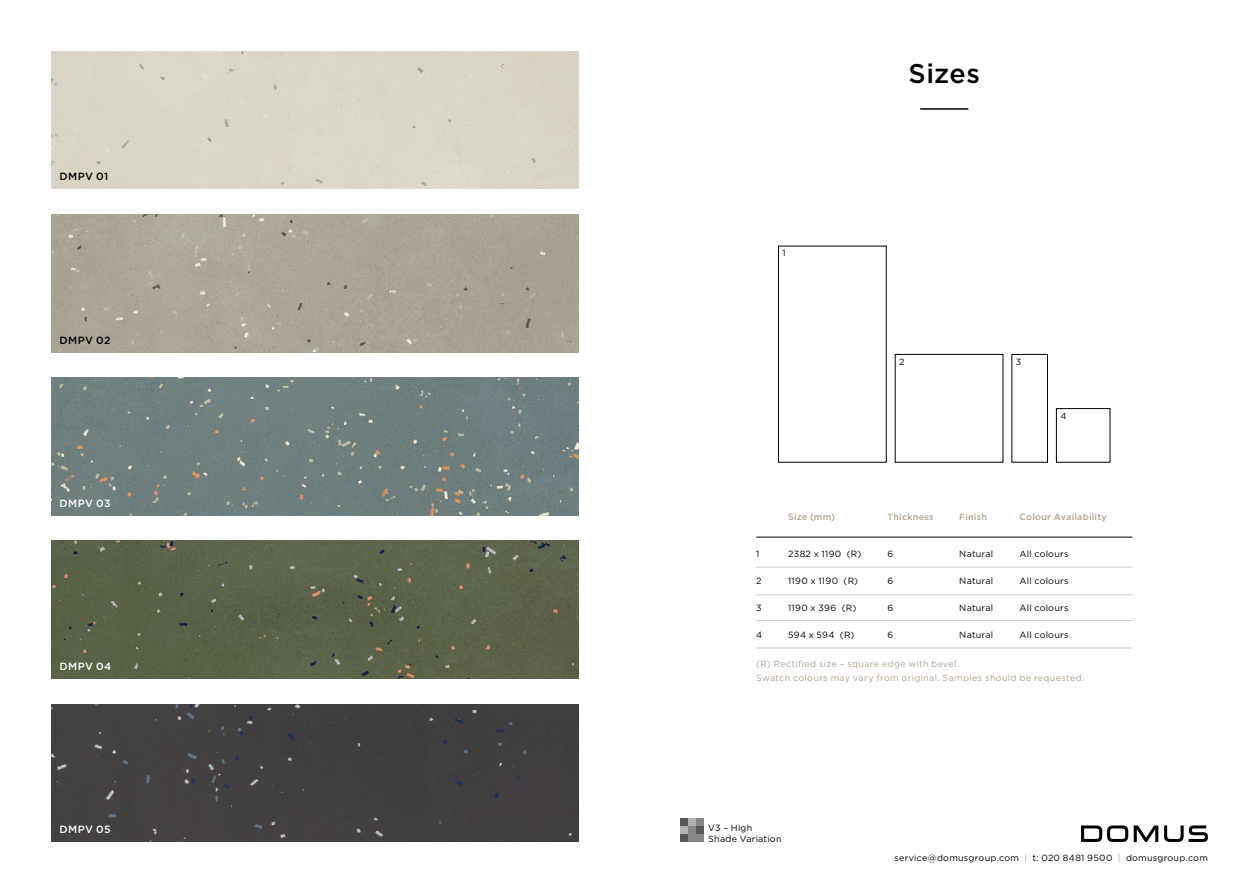
<style>
.page{position:relative;width:1259px;height:893px;background:#fff}
.page>*{position:absolute;margin:0;border:0;box-sizing:border-box;transform-origin:0 0}
.t1{font:500 27px "Gotham";letter-spacing:.02em;color:#000}
.t2{font:500 10.5px "Gotham";letter-spacing:.04em;color:#fff}
.t3{font:500 10.5px "Gotham";letter-spacing:.035em;color:#000}
.TABLE_DATA{font:9px "Gotham";letter-spacing:.025em;color:#000}
.TABLE_DATA-2{font:9px "Gotham";letter-spacing:.035em;color:#b2a391}
.TABLE_DATA-3{font:500 9px "Gotham";letter-spacing:.025em;color:#b2a391}
.s1{color:#b2a391}
</style>
<div class="page">
<svg style="left:1164px;top:825px;width:44px;height:17px"></svg>
<svg style="left:1081px;top:825px;width:77px;height:17px"></svg>
<hr style="left:920px;top:108px;width:48px;height:2px;background:#000">
<div style="left:680px;top:819px;width:8px;height:7px;background:#575756"></div>
<div style="left:688px;top:819px;width:8px;height:7px;background:#b3b2b2"></div>
<div style="left:696px;top:819px;width:8px;height:7px;background:#878787"></div>
<div style="left:680px;top:826px;width:8px;height:8px;background:#b3b2b2"></div>
<div style="left:688px;top:826px;width:8px;height:8px;background:#878787"></div>
<div style="left:696px;top:826px;width:8px;height:8px;background:#575756"></div>
<div style="left:680px;top:834px;width:8px;height:8px;background:#575756"></div>
<div style="left:688px;top:834px;width:8px;height:8px;background:#878787"></div>
<div style="left:696px;top:834px;width:8px;height:8px;background:#878787"></div>
<div style="left:51px;top:51px;width:527px;height:138px;background:#d9d6c8"></div>
<div style="left:51px;top:214px;width:527px;height:138px;background:#aba595"></div>
<div style="left:51px;top:378px;width:527px;height:137px;background:#6f7f7f"></div>
<div style="left:51px;top:541px;width:527px;height:138px;background:#5a6248"></div>
<div style="left:51px;top:704px;width:527px;height:138px;background:#423f41"></div>
<hr style="left:756px;top:537px;width:376px;height:1px;background:#000">
<hr style="left:756px;top:567px;width:376px;height:1px;background:#d1c7c4">
<hr style="left:756px;top:594px;width:376px;height:1px;background:#d1c7c4">
<hr style="left:756px;top:620px;width:376px;height:1px;background:#d1c7c4">
<hr style="left:756px;top:648px;width:376px;height:1px;background:#d1c7c4">
<div style="left:778px;top:246px;width:108px;height:216px;border:1px solid #000"></div>
<div style="left:1056px;top:408px;width:54px;height:54px;border:1px solid #000"></div>
<p class="t3" style="left:60px;top:170px;width:50px">DMPV 01</p>
<p class="t3" style="left:60px;top:333px;width:52px">DMPV 02</p>
<p class="t2" style="left:60px;top:496px;width:52px">DMPV 03</p>
<p class="t2" style="left:60px;top:660px;width:53px">DMPV 04</p>
<p class="t2" style="left:60px;top:823px;width:53px">DMPV 05</p>
<p class="t1" style="left:908px;top:55px;width:73px">Sizes</p>
<p class="TABLE_DATA" style="left:782px;top:247px;width:5px">1</p>
<p class="TABLE_DATA" style="left:899px;top:356px;width:7px">2</p>
<p class="TABLE_DATA" style="left:1016px;top:356px;width:7px">3</p>
<p class="TABLE_DATA" style="left:1060px;top:410px;width:8px">4</p>
<p class="TABLE_DATA" style="left:756px;top:548px;width:5px">1</p>
<p class="TABLE_DATA" style="left:756px;top:575px;width:7px">2</p>
<p class="TABLE_DATA" style="left:756px;top:602px;width:7px">3</p>
<p class="TABLE_DATA" style="left:756px;top:629px;width:8px">4</p>
<p class="TABLE_DATA-3" style="left:788px;top:511px;width:49px">Size (mm)</p>
<p class="TABLE_DATA" style="left:788px;top:548px;width:75px">2382 x 1190 (R)</p>
<p class="TABLE_DATA" style="left:788px;top:575px;width:72px">1190 x 1190 (R)</p>
<p class="TABLE_DATA" style="left:788px;top:602px;width:70px">1190 x 396 (R)</p>
<p class="TABLE_DATA" style="left:788px;top:629px;width:68px">594 x 594 (R)</p>
<p class="TABLE_DATA-3" style="left:887px;top:511px;width:48px">Thickness</p>
<p class="TABLE_DATA-3" style="left:1019px;top:511px;width:89px">Colour Availability</p>
<p class="TABLE_DATA" style="left:887px;top:548px;width:7px">6</p>
<p class="TABLE_DATA" style="left:887px;top:575px;width:7px">6</p>
<p class="TABLE_DATA" style="left:887px;top:602px;width:7px">6</p>
<p class="TABLE_DATA" style="left:887px;top:629px;width:7px">6</p>
<p class="TABLE_DATA-3" style="left:959px;top:511px;width:29px">Finish</p>
<p class="TABLE_DATA" style="left:959px;top:548px;width:36px">Natural</p>
<p class="TABLE_DATA" style="left:959px;top:575px;width:36px">Natural</p>
<p class="TABLE_DATA" style="left:959px;top:602px;width:36px">Natural</p>
<p class="TABLE_DATA" style="left:959px;top:629px;width:36px">Natural</p>
<p class="TABLE_DATA" style="left:1019px;top:548px;width:51px">All colours</p>
<p class="TABLE_DATA" style="left:1019px;top:575px;width:51px">All colours</p>
<p class="TABLE_DATA" style="left:1019px;top:602px;width:51px">All colours</p>
<p class="TABLE_DATA" style="left:1019px;top:629px;width:51px">All colours</p>
<p class="TABLE_DATA-2" style="left:756px;top:658px;width:205px">(R) Rectified size – square edge with bevel.</p>
<p class="TABLE_DATA-2" style="left:756px;top:672px;width:330px">Swatch colours may vary from original. Samples should be requested.</p>
<p class="TABLE_DATA" style="left:708px;top:822px;width:46px">V3 – High</p>
<p class="TABLE_DATA" style="left:708px;top:833px;width:75px">Shade Variation</p>
<p class="TABLE_DATA" style="left:894px;top:852px;width:315px">service@domusgroup.com <span class="s1">|</span> t: 020 8481 9500 <span class="s1">|</span> domusgroup.com</p>
</div>
